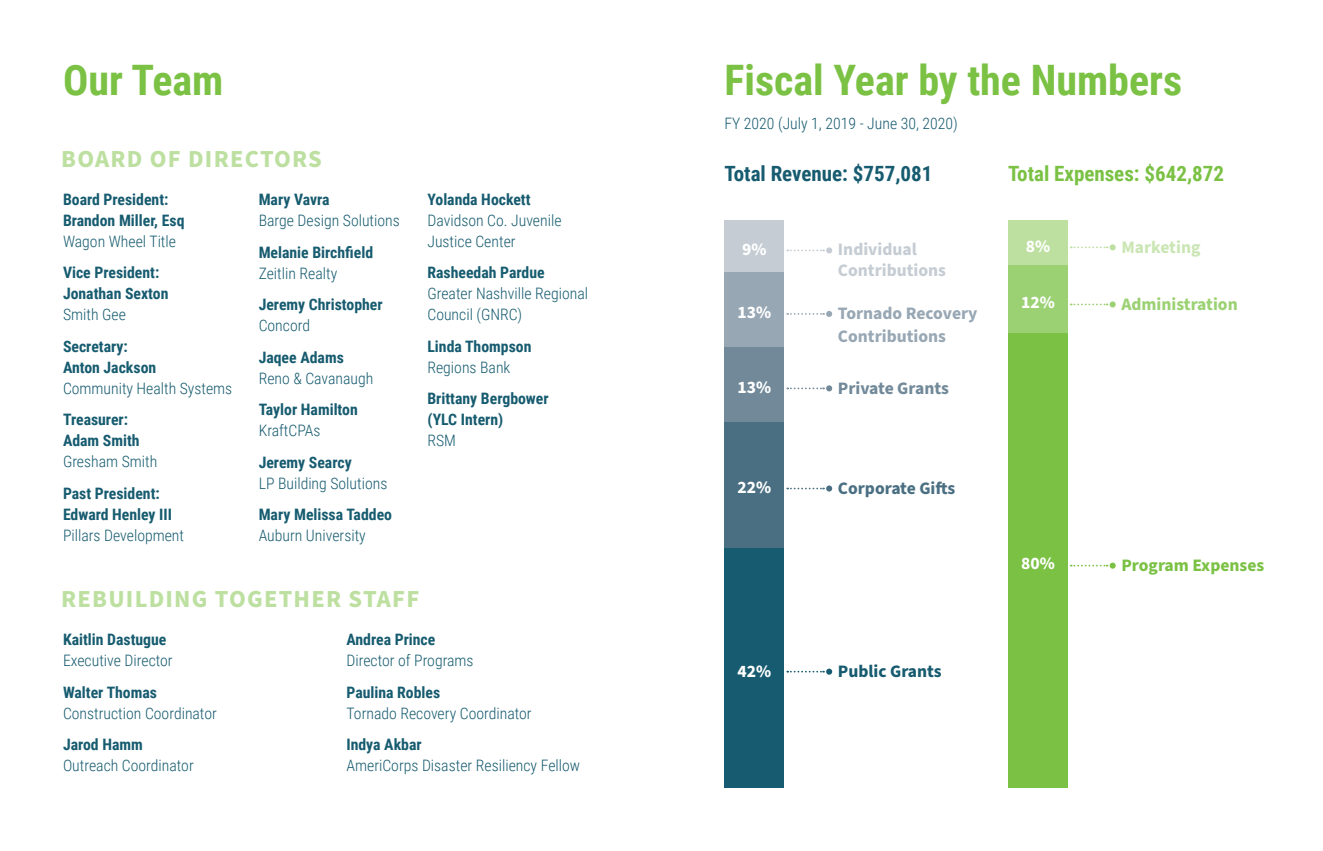
<style>
.page{position:relative;width:1323px;height:851px;background:#fff}
.page>*{position:absolute;margin:0;border:0;box-sizing:border-box;transform-origin:0 0}
.t1{font:700 42px "Roboto Condensed";color:#7ac144}
.t2{font:700 24.5px "Source Sans Pro";letter-spacing:.05em;color:#bde0a1}
.t3{font:700 21px "Roboto Condensed";color:#7ac144}
.t4{font:700 21px "Roboto Condensed";color:#165b6f}
.t5{font:700 17.5px/22.8px "Source Sans Pro";color:#98a7b4}
.t6{font:700 17.5px/21px "Source Sans Pro";color:#c5ccd3}
.t7{font:700 17.5px "Source Sans Pro";color:#fff}
.t8{font:700 17.5px "Source Sans Pro";color:#7ac144}
.t9{font:700 17.5px "Source Sans Pro";color:#9bd172}
.t10{font:700 17.5px "Source Sans Pro";color:#4a6f82}
.t11{font:700 17.5px "Source Sans Pro";color:#718999}
.t12{font:700 17.5px "Source Sans Pro";color:#165b6f}
.t13{font:700 17.5px "Source Sans Pro";color:#cae6b4}
.t14{font:300 15.75px/21px "Roboto Condensed";color:#165b6f}
.t15{font:700 15.75px/21px "Roboto Condensed";color:#165b6f}
</style>
<div class="page">
<svg style="left:787px;top:247px;width:45px;height:6px"></svg>
<svg style="left:1071px;top:244px;width:45px;height:6px"></svg>
<svg style="left:787px;top:385px;width:45px;height:6px"></svg>
<svg style="left:787px;top:311px;width:45px;height:6px"></svg>
<svg style="left:1071px;top:301px;width:45px;height:6px"></svg>
<svg style="left:787px;top:668px;width:45px;height:6px"></svg>
<svg style="left:787px;top:485px;width:45px;height:6px"></svg>
<svg style="left:1071px;top:562px;width:45px;height:6px"></svg>
<div style="left:1008px;top:332px;width:60px;height:456px;background:#7ac144"></div>
<div style="left:1008px;top:220px;width:60px;height:45px;background:#bde0a1"></div>
<div style="left:1008px;top:265px;width:60px;height:67px;background:#9bd172"></div>
<div style="left:724px;top:547px;width:60px;height:241px;background:#165b6f"></div>
<div style="left:724px;top:421px;width:60px;height:126px;background:#4a6f82"></div>
<div style="left:724px;top:347px;width:60px;height:74px;background:#718999"></div>
<div style="left:724px;top:220px;width:60px;height:52px;background:#c5ccd3"></div>
<div style="left:724px;top:272px;width:60px;height:75px;background:#98a7b4"></div>
<h1 class="t1" style="left:63px;top:50px;width:162px">Our Team</h1>
<h1 class="t1" style="left:724px;top:50px;width:459px">Fiscal Year by the Numbers</h1>
<h2 class="t2" style="left:61px;top:143px;width:262px">BOARD OF DIRECTORS</h2>
<p class="t15" style="left:63px;top:188px;width:123px">Board President:<br>Brandon Miller, Esq</p>
<p class="t14" style="left:63px;top:230px;width:115px">Wagon Wheel Title</p>
<p class="t15" style="left:63px;top:261px;width:107px">Vice President:<br>Jonathan Sexton</p>
<p class="t14" style="left:63px;top:303px;width:64px">Smith Gee</p>
<p class="t15" style="left:63px;top:335px;width:95px">Secretary:<br>Anton Jackson</p>
<p class="t14" style="left:63px;top:377px;width:171px">Community Health Systems</p>
<p class="t15" style="left:63px;top:408px;width:78px">Treasurer:<br>Adam Smith</p>
<p class="t14" style="left:63px;top:450px;width:96px">Gresham Smith</p>
<p class="t15" style="left:63px;top:482px;width:111px">Past President:<br>Edward Henley III</p>
<p class="t14" style="left:63px;top:524px;width:123px">Pillars Development</p>
<p class="t15" style="left:259px;top:188px;width:72px">Mary Vavra</p>
<p class="t14" style="left:259px;top:209px;width:143px">Barge Design Solutions</p>
<p class="t15" style="left:259px;top:241px;width:116px">Melanie Birchfield</p>
<p class="t14" style="left:259px;top:262px;width:80px">Zeitlin Realty</p>
<p class="t15" style="left:259px;top:293px;width:126px">Jeremy Christopher</p>
<p class="t14" style="left:259px;top:314px;width:53px">Concord</p>
<p class="t15" style="left:259px;top:346px;width:87px">Jaqee Adams</p>
<p class="t14" style="left:259px;top:367px;width:116px">Reno &amp; Cavanaugh</p>
<p class="t15" style="left:259px;top:398px;width:101px">Taylor Hamilton</p>
<p class="t14" style="left:259px;top:419px;width:63px">KraftCPAs</p>
<p class="t15" style="left:259px;top:451px;width:95px">Jeremy Searcy</p>
<p class="t14" style="left:259px;top:472px;width:130px">LP Building Solutions</p>
<p class="t15" style="left:259px;top:503px;width:135px">Mary Melissa Taddeo</p>
<p class="t14" style="left:259px;top:524px;width:109px">Auburn University</p>
<p class="t15" style="left:427px;top:188px;width:105px">Yolanda Hockett</p>
<p class="t14" style="left:427px;top:209px;width:136px">Davidson Co. Juvenile<br>Justice Center</p>
<p class="t15" style="left:427px;top:261px;width:119px">Rasheedah Pardue</p>
<p class="t14" style="left:427px;top:282px;width:162px">Greater Nashville Regional<br>Council (GNRC)</p>
<p class="t15" style="left:427px;top:335px;width:106px">Linda Thompson</p>
<p class="t14" style="left:427px;top:356px;width:84px">Regions Bank</p>
<p class="t15" style="left:427px;top:387px;width:123px">Brittany Bergbower (YLC Intern)</p>
<p class="t14" style="left:427px;top:429px;width:30px">RSM</p>
<h2 class="t2" style="left:61px;top:582px;width:360px">REBUILDING TOGETHER STAFF</h2>
<p class="t15" style="left:63px;top:628px;width:105px">Kaitlin Dastugue</p>
<p class="t14" style="left:63px;top:649px;width:111px">Executive Director</p>
<p class="t15" style="left:63px;top:681px;width:96px">Walter Thomas</p>
<p class="t14" style="left:63px;top:702px;width:155px">Construction Coordinator</p>
<p class="t15" style="left:63px;top:733px;width:81px">Jarod Hamm</p>
<p class="t14" style="left:63px;top:754px;width:132px">Outreach Coordinator</p>
<p class="t15" style="left:346px;top:628px;width:90px">Andrea Prince</p>
<p class="t14" style="left:346px;top:649px;width:129px">Director of Programs</p>
<p class="t15" style="left:346px;top:681px;width:95px">Paulina Robles</p>
<p class="t14" style="left:346px;top:702px;width:187px">Tornado Recovery Coordinator</p>
<p class="t15" style="left:346px;top:733px;width:77px">Indya Akbar</p>
<p class="t14" style="left:346px;top:754px;width:235px">AmeriCorps Disaster Resiliency Fellow</p>
<p class="t14" style="left:724px;top:113px;width:235px">FY 2020 (July 1, 2019 - June 30, 2020)</p>
<h3 class="t4" style="left:724px;top:159px;width:209px">Total Revenue: $757,081</h3>
<h3 class="t3" style="left:1008px;top:159px;width:218px">Total Expenses: $642,872</h3>
<p class="t7" style="left:742px;top:238px;width:26px">9%</p>
<p class="t7" style="left:1026px;top:234px;width:26px">8%</p>
<p class="t6" style="left:838px;top:239px;width:110px">Individual<br>Contributions</p>
<p class="t13" style="left:1121px;top:236px;width:81px">Marketing</p>
<p class="t7" style="left:737px;top:301px;width:35px">13%</p>
<p class="t5" style="left:838px;top:303px;width:141px">Tornado Recovery<br>Contributions</p>
<p class="t7" style="left:1021px;top:290px;width:35px">12%</p>
<p class="t9" style="left:1121px;top:292px;width:118px">Administration</p>
<p class="t7" style="left:738px;top:375px;width:35px">13%</p>
<p class="t11" style="left:838px;top:376px;width:112px">Private Grants</p>
<p class="t7" style="left:738px;top:475px;width:35px">22%</p>
<p class="t10" style="left:838px;top:476px;width:119px">Corporate Gifts</p>
<p class="t7" style="left:1021px;top:551px;width:35px">80%</p>
<p class="t8" style="left:1121px;top:553px;width:144px">Program Expenses</p>
<p class="t7" style="left:738px;top:658px;width:35px">42%</p>
<p class="t12" style="left:838px;top:659px;width:105px">Public Grants</p>
</div>
